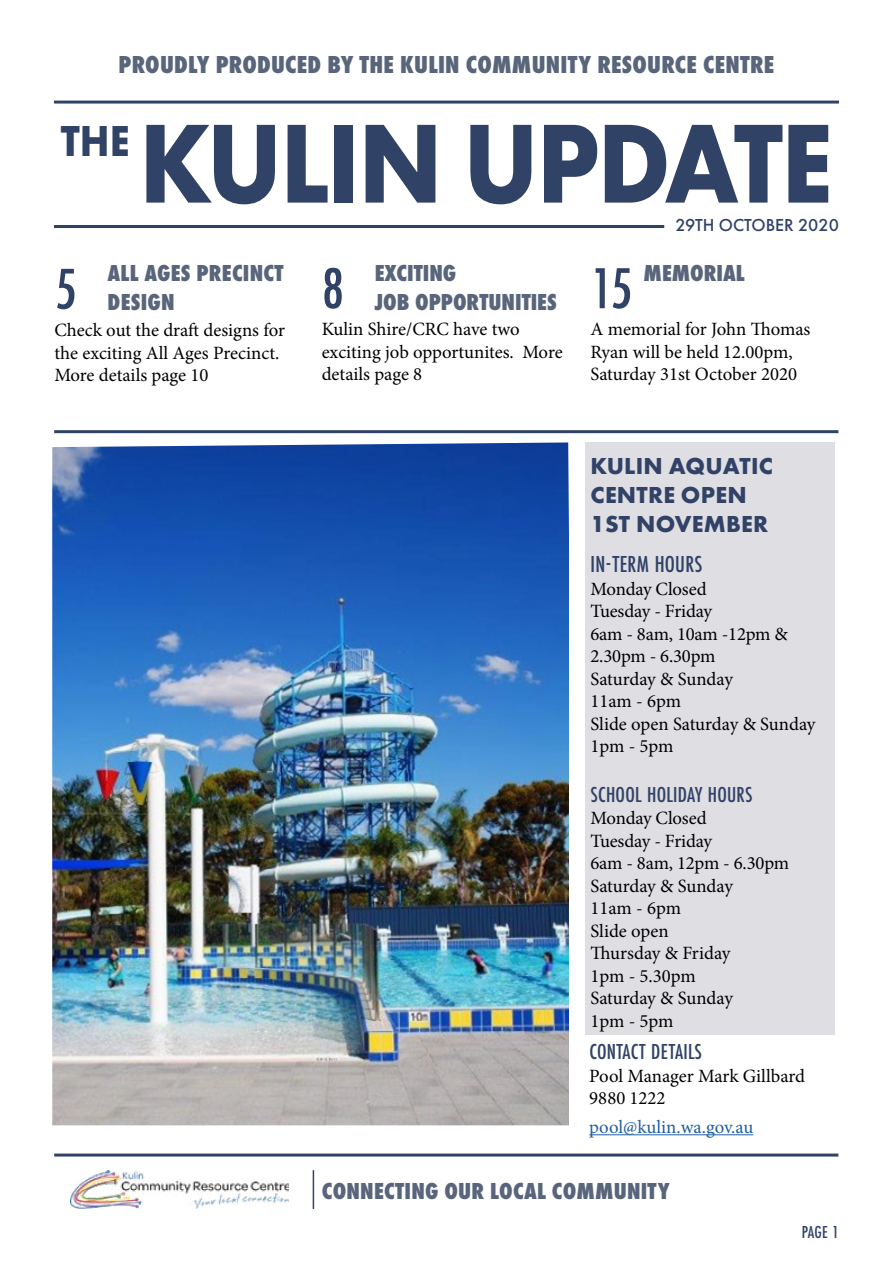
<style>
.page{position:relative;width:893px;height:1263px;background:#fff}
.page>*{position:absolute;margin:0;border:0;box-sizing:border-box;transform-origin:0 0}
.t1{font:700 116.55px "Futura PT";letter-spacing:-.02em;color:#314267;scale:.9 1}
.t2{font:500 60px "Futura PT Cond";color:#314267}
.t3{font:700 45px "Futura PT";color:#314267;scale:.9 1}
.t4{font:800 25.5px "Futura PT Cond";letter-spacing:.01em;color:#59657b}
.t5{font:800 24px/28.8px "Futura PT Cond";letter-spacing:.01em;color:#59657b}
.t6{font:700 24px/28.8px "Futura PT";letter-spacing:.01em;color:#314267}
.t7{font:500 24px "Futura PT Cond";letter-spacing:.01em;color:#314267}
.t8{font:500 22.5px "Futura PT Cond";letter-spacing:.01em;color:#314267}
.t9{font:18.75px/22.5px "Minion Pro";letter-spacing:-.005em;color:#000}
.t10{font:18.75px "Minion Pro";color:#215e9e}
.t11{font:500 18px "Futura PT";color:#314267}
.t12{font:500 18px "Futura PT Cond";color:#314267}
</style>
<div class="page">
<hr style="left:54px;top:101px;width:785px;height:3px;background:#314267">
<hr style="left:54px;top:225px;width:610px;height:3px;background:#314267">
<hr style="left:313px;top:1170px;width:1px;height:39px;background:#314267">
<hr style="left:54px;top:430px;width:784px;height:3px;background:#314267">
<img style="left:71px;top:1170px;width:218px;height:39px">
<hr style="left:54px;top:1153px;width:784px;height:3px;background:#314267">
<div style="left:586px;top:442px;width:249px;height:593px;background:#dfdee3"></div>
<img style="left:52px;top:442px;width:517px;height:683px">
<hr style="left:589px;top:1134px;width:164px;height:1px;background:#215e9e">
<h3 class="t4" style="left:119px;top:50px;width:657px">PROUDLY PRODUCED BY THE KULIN COMMUNITY RESOURCE CENTRE</h3>
<h3 class="t3" style="left:61px;top:112px;width:78px">THE</h3>
<h1 class="t1" style="left:139px;top:88px;width:772px">KULIN UPDATE</h1>
<p class="t11" style="left:676px;top:214px;width:165px">29TH OCTOBER 2020</p>
<p class="t5" style="left:375px;top:258px;width:184px">EXCITING<br>JOB OPPORTUNITIES</p>
<p class="t9" style="left:322px;top:318px;width:242px">Kulin Shire/CRC have two exciting job opportunites. More details page 8</p>
<h2 class="t2" style="left:322px;top:253px;width:24px">8</h2>
<p class="t5" style="left:644px;top:258px;width:103px">MEMORIAL</p>
<p class="t9" style="left:590px;top:318px;width:221px">A memorial for John Thomas<br>Ryan will be held 12.00pm,<br>Saturday 31st October 2020</p>
<p class="t5" style="left:108px;top:259px;width:178px">ALL AGES PRECINCT<br>DESIGN</p>
<p class="t9" style="left:54px;top:319px;width:232px">Check out the draft designs for the exciting All Ages Precinct.<br>More details page 10</p>
<h2 class="t2" style="left:54px;top:254px;width:24px">5</h2>
<h2 class="t2" style="left:590px;top:253px;width:44px">15</h2>
<p class="t6" style="left:590px;top:451px;width:184px">KULIN AQUATIC<br>CENTRE OPEN<br>1ST NOVEMBER</p>
<p class="t7" style="left:591px;top:550px;width:113px">IN-TERM HOURS</p>
<p class="t9" style="left:590px;top:577px;width:226px">Monday Closed<br>Tuesday - Friday<br>6am - 8am, 10am -12pm &amp;<br>2.30pm - 6.30pm<br>Saturday &amp; Sunday<br>11am - 6pm<br>Slide open Saturday &amp; Sunday<br>1pm - 5pm</p>
<p class="t8" style="left:591px;top:781px;width:164px">SCHOOL HOLIDAY HOURS</p>
<p class="t9" style="left:590px;top:807px;width:200px">Monday Closed<br>Tuesday - Friday<br>6am - 8am, 12pm - 6.30pm<br>Saturday &amp; Sunday<br>11am - 6pm<br>Slide open<br>Thursday &amp; Friday<br>1pm - 5.30pm<br>Saturday &amp; Sunday<br>1pm - 5pm</p>
<p class="t8" style="left:589px;top:1038px;width:114px">CONTACT DETAILS</p>
<p class="t9" style="left:589px;top:1064px;width:217px">Pool Manager Mark Gillbard<br>9880 1222</p>
<p class="t10" style="left:589px;top:1114px;width:166px">pool@kulin.wa.gov.au</p>
<p class="t5" style="left:322px;top:1176px;width:349px">CONNECTING OUR LOCAL COMMUNITY</p>
<p class="t12" style="left:802px;top:1221px;width:39px">PAGE 1</p>
</div>
